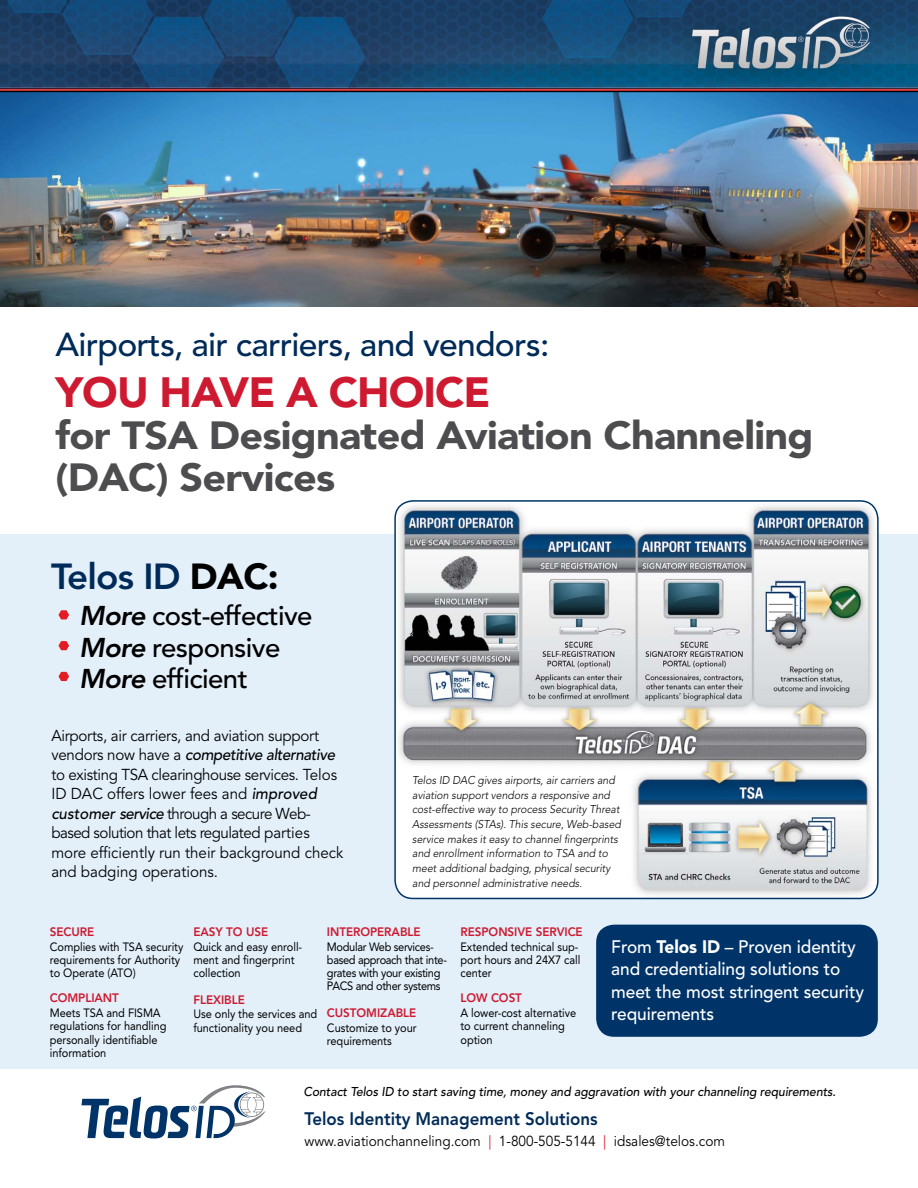
<style>
.page{position:relative;width:918px;height:1188px;background:#fff}
.page>*{position:absolute;margin:0;border:0;box-sizing:border-box;transform-origin:0 0}
.t1{font:900 42px "Avenir LT Std";letter-spacing:-.02em;color:#ce1a30}
.t2{font:900 39px/42px "Avenir LT Std";letter-spacing:-.02em;color:#4d4d4f}
.t3{font:800 36px "Avenir LT Std";letter-spacing:-.02em;color:#002b58}
.t4{font:500 33px "Avenir LT Std";letter-spacing:-.02em;color:#002b58}
.t5{font:500 27px/31.5px "Avenir LT Std";letter-spacing:-.02em;color:#000}
.t6{font:500 18px/22px "Avenir LT Std";letter-spacing:-.005em;color:#fff;scale:.96 1}
.t7{font:800 18px "Avenir LT Std";color:#002b58;scale:.94 1}
.t8{font:15.75px/19.5px "Avenir LT Std";letter-spacing:-.015em;color:#000;scale:.96 1}
.t9{font:14.55px "Avenir LT Std";color:#000;scale:.94 1}
.t10{font:italic 500 12.75px "Avenir LT Std";letter-spacing:-.005em;color:#000;scale:.96 1}
.t11{font:800 12.15px "Avenir LT Std";letter-spacing:-.005em;color:#ce1a30;scale:.96 1}
.t12{font:12px/13.2px "Avenir LT Std";letter-spacing:-.005em;color:#000;scale:.92 1}
.t13{font:12px/13.2px "Avenir LT Std";letter-spacing:-.03em;color:#000;scale:.92 1}
.t14{font:italic 300 11.25px/14.7px "Avenir LT Std";color:#000;scale:.94 1}
.s1{font-weight:900;color:#000}
.s2{font-weight:800;font-style:italic}
.s3{font-weight:500;font-style:italic}
.s4{font-weight:900}
.s5{color:#e31b23}
</style>
<div class="page">
<img style="left:0;top:92px;width:918px;height:215px">
<div style="left:0;top:535px;width:918px;height:534px;background:#e3f0fa"></div>
<div style="left:596px;top:925px;width:282px;height:112px;background:#003468;border-radius:18px"></div>
<img style="left:395px;top:501px;width:483px;height:397px">
<div style="left:394px;top:500px;width:485px;height:399px;border:2px solid #003568;border-radius:18px"></div>
<svg style="left:81px;top:1085px;width:185px;height:53px"></svg>
<img style="left:0;top:0;width:918px;height:89px">
<hr style="left:0;top:90px;width:918px;height:2px;background:#000">
<hr style="left:0;top:89px;width:918px;height:2px;background:#e44145">
<svg style="left:58px;top:610px;width:11px;height:9px"></svg>
<svg style="left:58px;top:641px;width:11px;height:9px"></svg>
<svg style="left:58px;top:672px;width:11px;height:9px"></svg>
<h3 class="t4" style="left:56px;top:325px;width:495px">Airports, air carriers, and vendors:</h3>
<h1 class="t1" style="left:56px;top:367px;width:437px">YOU HAVE A CHOICE</h1>
<h2 class="t2" style="left:56px;top:414px;width:760px">for TSA Designated Aviation Channeling (DAC) Services</h2>
<h3 class="t3" style="left:51px;top:555px;width:229px">Telos ID <span class="s1">DAC:</span></h3>
<h3 class="t5" style="left:79px;top:601px;width:235px"><span class="s2">More</span> cost-effective<br><span class="s2">More</span> responsive<br><span class="s2">More</span> efficient</h3>
<p class="t8" style="left:51px;top:726px;width:306px">Airports, air carriers, and aviation support vendors now have a <span class="s3">competitive alternative </span>to existing TSA clearinghouse services. Telos ID DAC offers lower fees and <span class="s3">improved customer service</span> through a secure Web&shy;based solution that lets regulated parties more efficiently run their background check and badging operations.</p>
<p class="t14" style="left:412px;top:773px;width:224px">Telos ID DAC gives airports, air carriers and aviation support vendors a responsive and cost-effective way to process Security Threat Assessments (STAs). This secure, Web-based service makes it easy to channel fingerprints and enrollment information to TSA and to meet additional badging, physical security and personnel administrative needs.</p>
<p class="t11" style="left:50px;top:924px;width:48px">SECURE</p>
<p class="t12" style="left:50px;top:940px;width:147px">Complies with TSA security requirements for Authority to Operate (ATO)</p>
<p class="t11" style="left:50px;top:991px;width:73px">COMPLIANT</p>
<p class="t12" style="left:50px;top:1007px;width:128px">Meets TSA and FISMA regulations for handling personally identifiable information</p>
<p class="t11" style="left:193px;top:924px;width:79px">EASY TO USE</p>
<p class="t12" style="left:193px;top:940px;width:120px">Quick and easy enroll&shy;ment and fingerprint collection</p>
<p class="t11" style="left:193px;top:992px;width:55px">FLEXIBLE</p>
<p class="t12" style="left:193px;top:1008px;width:136px">Use only the services and functionality you need</p>
<p class="t11" style="left:327px;top:924px;width:99px">INTEROPERABLE</p>
<p class="t13" style="left:327px;top:940px;width:132px">Modular Web services&shy;based approach that inte&shy;grates with your existing<br>PACS and other systems</p>
<p class="t11" style="left:327px;top:1005px;width:95px">CUSTOMIZABLE</p>
<p class="t12" style="left:327px;top:1021px;width:99px">Customize to your requirements</p>
<p class="t11" style="left:460px;top:924px;width:129px">RESPONSIVE SERVICE</p>
<p class="t12" style="left:460px;top:940px;width:132px">Extended technical sup&shy;port hours and 24X7 call center</p>
<p class="t11" style="left:460px;top:991px;width:66px">LOW COST</p>
<p class="t12" style="left:460px;top:1007px;width:127px">A lower-cost alternative to current channeling option</p>
<h3 class="t6" style="left:611px;top:937px;width:265px">From <span class="s4">Telos ID</span> – Proven identity and credentialing solutions to meet the most stringent security requirements</h3>
<p class="t10" style="left:303px;top:1085px;width:556px">Contact Telos ID to start saving time, money and aggravation with your channeling requirements.</p>
<h3 class="t7" style="left:305px;top:1109px;width:313px">Telos Identity Management Solutions</h3>
<p class="t9" style="left:305px;top:1133px;width:449px">www.aviationchanneling.com <span class="s5">|</span> 1-800-505-5144 <span class="s5">|</span> idsales@telos.com</p>
</div>
